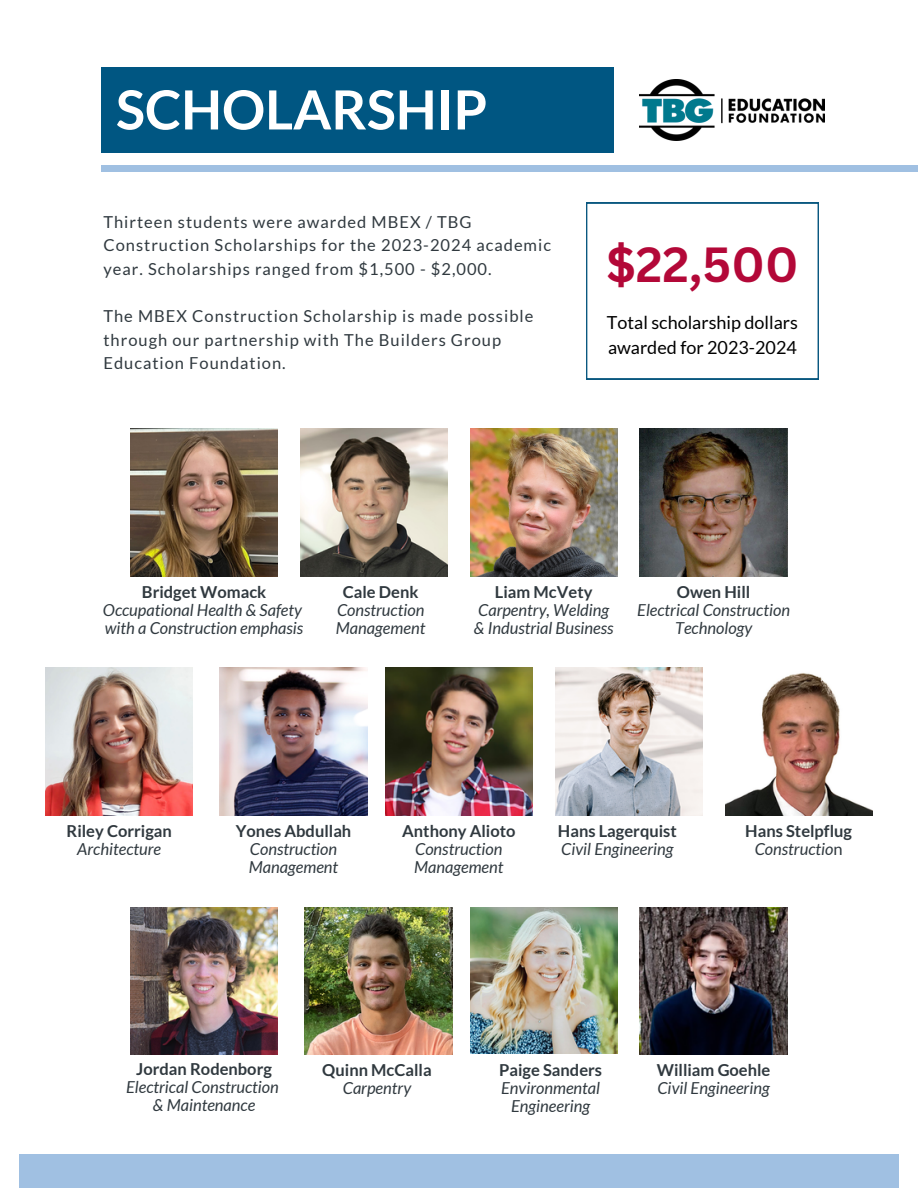
<style>
.page{position:relative;width:918px;height:1188px;background:#fff}
.page>*{position:absolute;margin:0;border:0;box-sizing:border-box;transform-origin:0 0}
.t1{font:700 54px "Lato";color:#fff}
.t2{font:700 48px "Canva Sans";color:#b30838}
.t3{font:18px/24.8px "Lato";color:#000}
.t4{font:italic 16.5px "Lato";color:#30393f}
.t5{font:16.5px/23.7px "Lato";letter-spacing:.06em;color:#30393f}
.t6{font:700 16.5px "Lato";color:#30393f}
.s1{font-style:normal}
</style>
<div class="page">
<div style="left:101px;top:166px;width:817px;height:5px;background:#a0c0e2"></div>
<div style="left:19px;top:1155px;width:880px;height:33px;background:#a0c0e2"></div>
<div style="left:101px;top:68px;width:512px;height:85px;background:#005682"></div>
<img style="left:130px;top:429px;width:148px;height:147px">
<img style="left:300px;top:429px;width:147px;height:147px">
<img style="left:470px;top:429px;width:147px;height:147px">
<img style="left:640px;top:429px;width:147px;height:147px">
<img style="left:46px;top:668px;width:147px;height:147px">
<img style="left:220px;top:668px;width:147px;height:147px">
<img style="left:385px;top:668px;width:147px;height:147px">
<img style="left:555px;top:668px;width:147px;height:147px">
<img style="left:130px;top:907px;width:148px;height:147px">
<img style="left:305px;top:907px;width:147px;height:147px">
<img style="left:470px;top:907px;width:147px;height:147px">
<img style="left:640px;top:907px;width:147px;height:147px">
<img style="left:725px;top:673px;width:147px;height:142px">
<svg style="left:586px;top:203px;width:233px;height:176px"></svg>
<img style="left:640px;top:80px;width:184px;height:61px">
<p class="t1" style="left:116px;top:76px;width:373px">SCHOLARSHIP</p>
<p class="t5" style="left:103px;top:209px;width:449px">Thirteen students were awarded MBEX / TBG<br>Construction Scholarships for the 2023-2024 academic year. Scholarships ranged from $1,500 - $2,000.</p>
<p class="t5" style="left:103px;top:304px;width:431px">The MBEX Construction Scholarship is made possible through our partnership with The Builders Group<br>Education Foundation.</p>
<p class="t2" style="left:606px;top:231px;width:194px">$22,500</p>
<p class="t3" style="left:607px;top:310px;width:193px">Total scholarship dollars awarded for 2023-2024</p>
<p class="t6" style="left:142px;top:582px;width:126px">Bridget Womack</p>
<p class="t4" style="left:103px;top:600px;width:201px">Occupational Health &amp; Safety</p>
<p class="t4" style="left:105px;top:618px;width:200px">with a Construction emphasis</p>
<p class="t6" style="left:343px;top:581px;width:77px">Cale Denk</p>
<p class="t4" style="left:337px;top:599px;width:89px">Construction</p>
<p class="t4" style="left:336px;top:617px;width:91px">Management</p>
<p class="t6" style="left:495px;top:582px;width:99px">Liam McVety</p>
<p class="t4" style="left:478px;top:600px;width:133px">Carpentry, Welding</p>
<p class="t4" style="left:474px;top:618px;width:141px">&amp; Industrial Business</p>
<p class="t6" style="left:677px;top:581px;width:75px">Owen Hill</p>
<p class="t4" style="left:637px;top:599px;width:154px">Electrical Construction</p>
<p class="t4" style="left:675px;top:617px;width:79px">Technology</p>
<p class="t6" style="left:67px;top:820px;width:107px">Riley Corrigan</p>
<p class="t4" style="left:77px;top:838px;width:85px">Architecture</p>
<p class="t6" style="left:236px;top:820px;width:117px">Yones Abdullah</p>
<p class="t4" style="left:250px;top:838px;width:89px">Construction</p>
<p class="t4" style="left:249px;top:856px;width:91px">Management</p>
<p class="t6" style="left:402px;top:820px;width:115px">Anthony Alioto</p>
<p class="t4" style="left:415px;top:838px;width:89px">Construction</p>
<p class="t4" style="left:414px;top:856px;width:91px">Management</p>
<p class="t6" style="left:558px;top:820px;width:120px">Hans Lagerquist</p>
<p class="t4" style="left:561px;top:838px;width:114px">Civil Engineering</p>
<p class="t6" style="left:745px;top:820px;width:108px">Hans Stelpflug</p>
<p class="t4" style="left:755px;top:838px;width:89px">Constructio<span class="s1">n</span></p>
<p class="t6" style="left:136px;top:1059px;width:137px">Jordan Rodenborg</p>
<p class="t4" style="left:126px;top:1077px;width:154px">Electrical Construction</p>
<p class="t4" style="left:153px;top:1095px;width:104px">&amp; Maintenance</p>
<p class="t6" style="left:322px;top:1059px;width:111px">Quinn McCalla</p>
<p class="t4" style="left:343px;top:1077px;width:70px">Carpentry</p>
<p class="t6" style="left:499px;top:1059px;width:104px">Paige Sanders</p>
<p class="t4" style="left:501px;top:1077px;width:101px">Environmental</p>
<p class="t4" style="left:511px;top:1095px;width:81px">Engineering</p>
<p class="t6" style="left:657px;top:1059px;width:115px">William Goehle</p>
<p class="t4" style="left:657px;top:1077px;width:114px">Civil Engineering</p>
</div>
